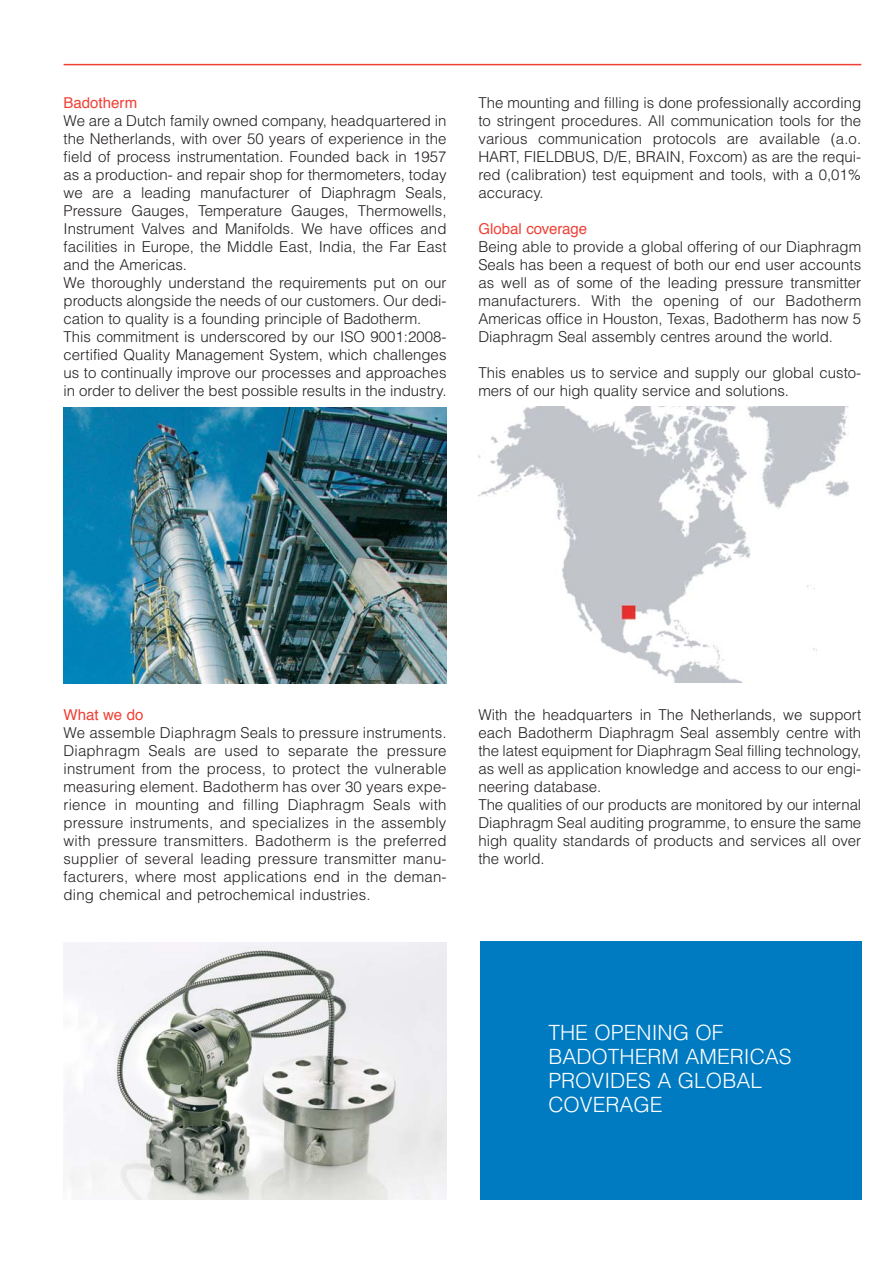
<style>
.page{position:relative;width:893px;height:1263px;background:#fff}
.page>*{position:absolute;margin:0;border:0;box-sizing:border-box;transform-origin:0 0}
.t1{font:300 21px/24px "Helvetica";color:#fff}
.t2{font:300 15px/18px "Helvetica";color:#231f20}
.t3{font:15px "Helvetica";color:#ef4035}
</style>
<div class="page">
<img style="left:64px;top:408px;width:382px;height:275px">
<hr style="left:64px;top:64px;width:797px;height:1px;background:#ef4035">
<div style="left:480px;top:941px;width:381px;height:258px;background:#007bc1"></div>
<img style="left:64px;top:943px;width:382px;height:257px">
<img style="left:478px;top:407px;width:370px;height:275px">
<div style="left:817px;top:578px;width:43px;height:105px;background:#fff"></div>
<p class="t3" style="left:64px;top:97px;width:75px">Badotherm</p>
<p class="t2" style="left:64px;top:113px;width:384px">We are a Dutch family owned company, headquartered in the Netherlands, with over 50 years of experience in the field of process instrumentation. Founded back in 1957 as a production- and repair shop for thermometers, today we are a leading manufacturer of Diaphragm Seals, Pressure Gauges, Temperature Gauges, Thermowells, Instrument Valves and Manifolds. We have offices and facilities in Europe, the Middle East, India, the Far East and the Americas.<br>We thoroughly understand the requirements put on our products alongside the needs of our customers. Our dedi&shy;cation to quality is a founding principle of Badotherm.<br>This commitment is underscored by our ISO 9001:2008- certified Quality Management System, which challenges us to continually improve our processes and approaches in order to deliver the best possible results in the industry.</p>
<p class="t2" style="left:478px;top:95px;width:384px;text-align:justify">The mounting and filling is done professionally according to stringent procedures. All communication tools for the various communication protocols are available (a.o.<br>HART, FIELDBUS, D/E, BRAIN, Foxcom) as are the requi&shy;red (calibration) test equipment and tools, with a 0,01% accuracy.</p>
<p class="t3" style="left:478px;top:223px;width:110px">Global coverage</p>
<p class="t2" style="left:478px;top:239px;width:384px;text-align:justify">Being able to provide a global offering of our Diaphragm Seals has been a request of both our end user accounts as well as of some of the leading pressure transmitter manufacturers. With the opening of our Badotherm Americas office in Houston, Texas, Badotherm has now 5<br>Diaphragm Seal assembly centres around the world.</p>
<p class="t2" style="left:478px;top:365px;width:384px">This enables us to service and supply our global custo&shy;mers of our high quality service and solutions.</p>
<p class="t3" style="left:64px;top:709px;width:81px">What we do</p>
<p class="t2" style="left:64px;top:725px;width:384px;text-align:justify">We assemble Diaphragm Seals to pressure instruments.<br>Diaphragm Seals are used to separate the pressure instrument from the process, to protect the vulnerable measuring element. Badotherm has over 30 years expe&shy;rience in mounting and filling Diaphragm Seals with pressure instruments, and specializes in the assembly with pressure transmitters. Badotherm is the preferred supplier of several leading pressure transmitter manu&shy;facturers, where most applications end in the deman&shy;ding chemical and petrochemical industries.</p>
<p class="t2" style="left:478px;top:707px;width:384px">With the headquarters in The Netherlands, we support each Badotherm Diaphragm Seal assembly centre with the latest equipment for Diaphragm Seal filling technology, as well as application knowledge and access to our engi&shy;neering database.<br>The qualities of our products are monitored by our internal Diaphragm Seal auditing programme, to ensure the same high quality standards of products and services all over the world.</p>
<h1 class="t1" style="left:548px;top:1023px;width:245px">THE OPENING OF<br>BADOTHERM AMERICAS<br>PROVIDES A GLOBAL<br>COVERAGE</h1>
</div>
